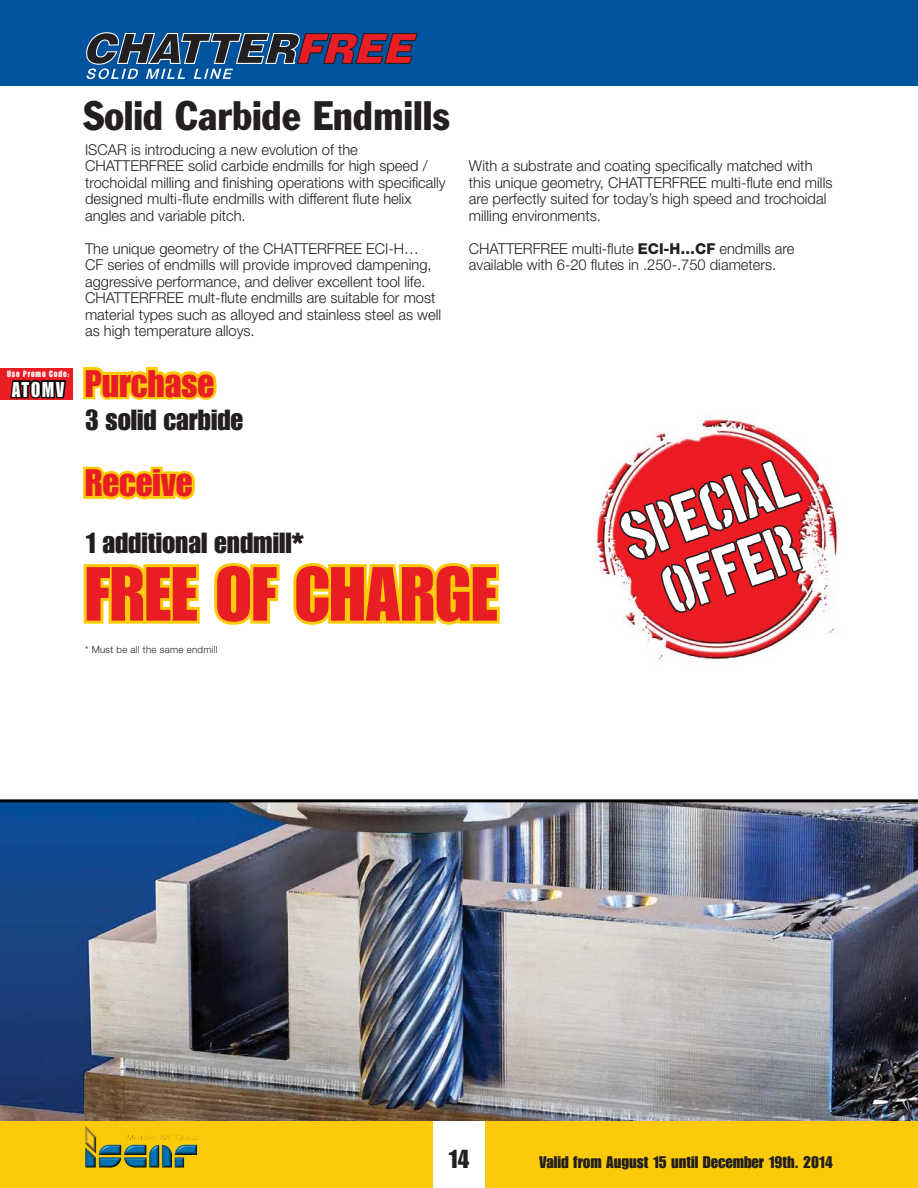
<style>
.page{position:relative;width:918px;height:1188px;background:#fff}
.page>*{position:absolute;margin:0;border:0;box-sizing:border-box;transform-origin:0 0}
.t1{font:75px "Impact LT Std";color:#e91d24}
.t2{font:53.4px/64.2px "Boston Traffic";color:#fff;text-align:center}
.t3{font:condensed 40.5px "Franklin Gothic Std";color:#231f20}
.t4{font:37.5px "Impact LT Std";color:#e91d24}
.t5{font:28.5px "Impact LT Std";color:#231f20}
.t6{font:25.5px "Impact LT Std";color:#231f20}
.t7{font:21px "Impact LT Std";letter-spacing:.1em;color:#fff;scale:.9 1}
.t8{font:16.5px "Impact LT Std";color:#231f20}
.t9{font:300 15px/16.5px "Helvetica Neue LT Std";color:#231f20}
.t10{font:300 9.75px "Helvetica Neue LT Std";letter-spacing:.025em;color:#231f20}
.t11{font:9px "Impact LT Std";letter-spacing:.1em;color:#fff;scale:.9 1}
.s1{font-weight:800}
</style>
<div class="page">
<svg style="left:83px;top:367px;width:134px;height:33px;background:#fdd53e"></svg>
<svg style="left:83px;top:466px;width:112px;height:34px"></svg>
<div style="left:163px;top:536px;width:12px;height:18px;border:1px solid #fff;border-radius:6px"></div>
<svg style="left:168px;top:536px;width:7px;height:18px"></svg>
<svg style="left:83px;top:564px;width:117px;height:60px"></svg>
<div style="left:214px;top:563px;width:39px;height:62px;border:6px solid #fdca09;border-radius:16px"></div>
<svg style="left:225px;top:563px;width:55px;height:62px"></svg>
<svg style="left:293px;top:563px;width:207px;height:62px"></svg>
<div style="left:0;top:0;width:918px;height:85px;background:#00549f"></div>
<img style="left:594px;top:419px;width:244px;height:243px">
<svg style="left:618px;top:458px;width:186px;height:157px;background:#be272e"></svg>
<img style="left:0;top:799px;width:918px;height:322px">
<svg style="left:86px;top:32px;width:332px;height:47px"></svg>
<div style="left:0;top:368px;width:72px;height:32px;background:#e91d24"></div>
<svg style="left:10px;top:379px;width:57px;height:20px"></svg>
<div style="left:0;top:1121px;width:918px;height:67px;background:#fdca09"></div>
<img style="left:85px;top:1125px;width:114px;height:29px">
<div style="left:433px;top:1121px;width:52px;height:67px;background:#fff"></div>
<p class="t11" style="left:7px;top:371px;width:71px">Use Promo Code:</p>
<h3 class="t7" style="left:12px;top:382px;width:60px">ATOMV</h3>
<h3 class="t3" style="left:83px;top:98px;width:368px">Solid Carbide Endmills</h3>
<p class="t9" style="left:85px;top:143px;width:362px">ISCAR is introducing a new evolution of the CHATTERFREE solid carbide endmills for high speed / trochoidal milling and finishing operations with specifically designed multi-flute endmills with different flute helix angles and variable pitch.</p>
<p class="t9" style="left:85px;top:242px;width:358px">The unique geometry of the CHATTERFREE ECI-H…<br>CF series of endmills will provide improved dampening, aggressive performance, and deliver excellent tool life.<br>CHATTERFREE mult-flute endmills are suitable for most material types such as alloyed and stainless steel as well as high temperature alloys.</p>
<p class="t9" style="left:469px;top:159px;width:365px">With a substrate and coating specifically matched with this unique geometry, CHATTERFREE multi-flute end mills are perfectly suited for today’s high speed and trochoidal milling environments.</p>
<p class="t9" style="left:469px;top:242px;width:327px">CHATTERFREE multi-flute <span class="s1">ECI-H…CF</span> endmills are available with 6-20 flutes in .250-.750 diameters.</p>
<h3 class="t4" style="left:85px;top:370px;width:131px">Purchase</h3>
<h3 class="t5" style="left:85px;top:410px;width:160px">3 solid carbide</h3>
<h3 class="t4" style="left:85px;top:469px;width:109px">Receive</h3>
<h3 class="t5" style="left:85px;top:533px;width:220px">1 additional endmill*</h3>
<h1 class="t1" style="left:85px;top:567px;width:414px">FREE OF CHARGE</h1>
<p class="t10" style="left:85px;top:646px;width:134px">* Must be all the same endmill</p>
<h2 class="t2" style="left:615px;top:514px;width:185px;rotate:-20deg">Special<br>Offer</h2>
<h3 class="t6" style="left:448px;top:1149px;width:23px">14</h3>
<p class="t8" style="left:539px;top:1156px;width:295px">Valid from August 15 until December 19th. 2014</p>
</div>
